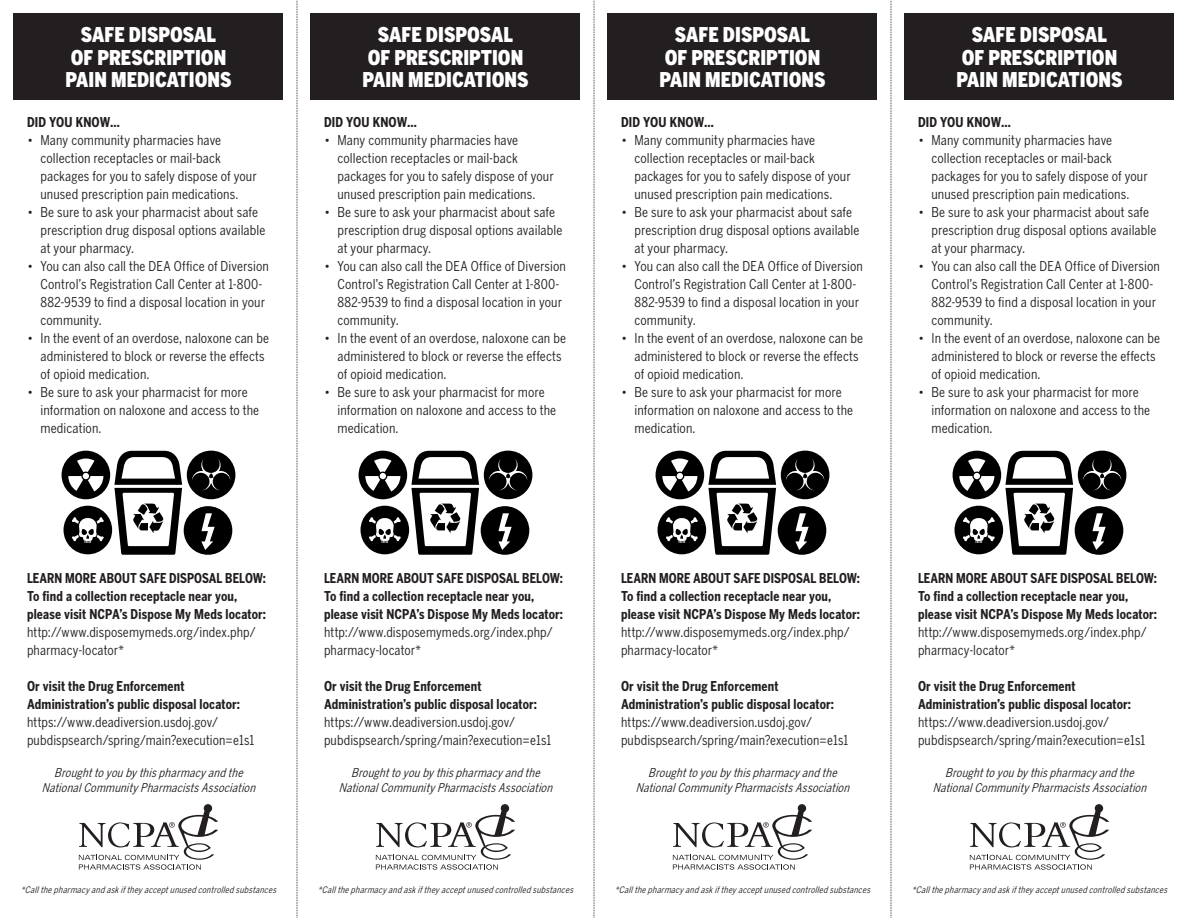
<style>
.page{position:relative;width:1188px;height:918px;background:#fff}
.page>*{position:absolute;margin:0;border:0;box-sizing:border-box;transform-origin:0 0}
.t1{font:900 20.25px/22.5px "Benton Gothic Cond";color:#fff;text-align:center}
.t2{font:13.5px/18px "Benton Gothic Cond";letter-spacing:.005em;color:#231f20}
.t3{font:700 13.5px/18px "Benton Gothic Cond";letter-spacing:.01em;color:#231f20}
.t4{font:italic 12px "Benton Gothic Cond";color:#231f20}
.t5{font:italic 9px "Benton Gothic Cond";color:#231f20}
</style>
<div class="page">
<div style="left:14px;top:13px;width:270px;height:86px;background:#231f20"></div>
<svg style="left:79px;top:804px;width:139px;height:66px"></svg>
<svg style="left:62px;top:451px;width:173px;height:104px"></svg>
<div style="left:310px;top:13px;width:270px;height:86px;background:#231f20"></div>
<svg style="left:376px;top:804px;width:139px;height:66px"></svg>
<svg style="left:359px;top:451px;width:173px;height:104px"></svg>
<div style="left:608px;top:13px;width:270px;height:86px;background:#231f20"></div>
<svg style="left:673px;top:804px;width:139px;height:66px"></svg>
<svg style="left:656px;top:451px;width:173px;height:104px"></svg>
<div style="left:904px;top:13px;width:270px;height:86px;background:#231f20"></div>
<svg style="left:970px;top:804px;width:139px;height:66px"></svg>
<svg style="left:953px;top:451px;width:173px;height:104px"></svg>
<svg style="left:297px;top:0;width:1px;height:918px"></svg>
<svg style="left:594px;top:0;width:1px;height:918px"></svg>
<svg style="left:891px;top:0;width:1px;height:918px"></svg>
<p class="t1" style="left:65px;top:23px;width:168px">SAFE DISPOSAL<br>OF PRESCRIPTION<br>PAIN MEDICATIONS</p>
<p class="t3" style="left:27px;top:113px;width:94px">DID YOU KNOW…</p>
<p class="t2" style="left:40px;top:131px;width:218px;text-indent:-14px">• Many community pharmacies have collection receptacles or mail-back packages for you to safely dispose of your unused prescription pain medications.</p>
<p class="t2" style="left:40px;top:203px;width:227px;text-indent:-14px">• Be sure to ask your pharmacist about safe prescription drug disposal options available at your pharmacy.</p>
<p class="t2" style="left:40px;top:257px;width:230px;text-indent:-14px">• You can also call the DEA Office of Diversion Control’s Registration Call Center at 1-800- 882-9539 to find a disposal location in your community.</p>
<p class="t2" style="left:40px;top:329px;width:230px;text-indent:-14px">• In the event of an overdose, naloxone can be administered to block or reverse the effects of opioid medication.</p>
<p class="t2" style="left:40px;top:383px;width:220px;text-indent:-14px">• Be sure to ask your pharmacist for more information on naloxone and access to the medication.</p>
<p class="t1" style="left:362px;top:23px;width:168px">SAFE DISPOSAL<br>OF PRESCRIPTION<br>PAIN MEDICATIONS</p>
<p class="t3" style="left:324px;top:113px;width:94px">DID YOU KNOW…</p>
<p class="t2" style="left:338px;top:131px;width:218px;text-indent:-14px">• Many community pharmacies have collection receptacles or mail-back packages for you to safely dispose of your unused prescription pain medications.</p>
<p class="t2" style="left:338px;top:203px;width:227px;text-indent:-14px">• Be sure to ask your pharmacist about safe prescription drug disposal options available at your pharmacy.</p>
<p class="t2" style="left:338px;top:257px;width:230px;text-indent:-14px">• You can also call the DEA Office of Diversion Control’s Registration Call Center at 1-800- 882-9539 to find a disposal location in your community.</p>
<p class="t2" style="left:338px;top:329px;width:230px;text-indent:-14px">• In the event of an overdose, naloxone can be administered to block or reverse the effects of opioid medication.</p>
<p class="t2" style="left:338px;top:383px;width:220px;text-indent:-14px">• Be sure to ask your pharmacist for more information on naloxone and access to the medication.</p>
<p class="t1" style="left:659px;top:23px;width:168px">SAFE DISPOSAL<br>OF PRESCRIPTION<br>PAIN MEDICATIONS</p>
<p class="t3" style="left:621px;top:113px;width:94px">DID YOU KNOW…</p>
<p class="t2" style="left:634px;top:131px;width:218px;text-indent:-14px">• Many community pharmacies have collection receptacles or mail-back packages for you to safely dispose of your unused prescription pain medications.</p>
<p class="t2" style="left:634px;top:203px;width:227px;text-indent:-14px">• Be sure to ask your pharmacist about safe prescription drug disposal options available at your pharmacy.</p>
<p class="t2" style="left:634px;top:257px;width:230px;text-indent:-14px">• You can also call the DEA Office of Diversion Control’s Registration Call Center at 1-800- 882-9539 to find a disposal location in your community.</p>
<p class="t2" style="left:634px;top:329px;width:230px;text-indent:-14px">• In the event of an overdose, naloxone can be administered to block or reverse the effects of opioid medication.</p>
<p class="t2" style="left:634px;top:383px;width:220px;text-indent:-14px">• Be sure to ask your pharmacist for more information on naloxone and access to the medication.</p>
<p class="t1" style="left:956px;top:23px;width:168px">SAFE DISPOSAL<br>OF PRESCRIPTION<br>PAIN MEDICATIONS</p>
<p class="t3" style="left:918px;top:113px;width:94px">DID YOU KNOW…</p>
<p class="t2" style="left:932px;top:131px;width:218px;text-indent:-14px">• Many community pharmacies have collection receptacles or mail-back packages for you to safely dispose of your unused prescription pain medications.</p>
<p class="t2" style="left:932px;top:203px;width:227px;text-indent:-14px">• Be sure to ask your pharmacist about safe prescription drug disposal options available at your pharmacy.</p>
<p class="t2" style="left:932px;top:257px;width:230px;text-indent:-14px">• You can also call the DEA Office of Diversion Control’s Registration Call Center at 1-800- 882-9539 to find a disposal location in your community.</p>
<p class="t2" style="left:932px;top:329px;width:230px;text-indent:-14px">• In the event of an overdose, naloxone can be administered to block or reverse the effects of opioid medication.</p>
<p class="t2" style="left:932px;top:383px;width:220px;text-indent:-14px">• Be sure to ask your pharmacist for more information on naloxone and access to the medication.</p>
<p class="t3" style="left:27px;top:569px;width:241px">LEARN MORE ABOUT SAFE DISPOSAL BELOW:<br>To find a collection receptacle near you, please visit NCPA’s Dispose My Meds locator:</p>
<p class="t2" style="left:27px;top:623px;width:230px">http://www.disposemymeds.org/index.php/ pharmacy-locator*</p>
<p class="t3" style="left:27px;top:677px;width:215px">Or visit the Drug Enforcement<br>Administration’s public disposal locator:</p>
<p class="t2" style="left:27px;top:713px;width:229px">https://www.deadiversion.usdoj.gov/ pubdispsearch/spring/main?execution=e1s1</p>
<p class="t3" style="left:324px;top:569px;width:241px">LEARN MORE ABOUT SAFE DISPOSAL BELOW:<br>To find a collection receptacle near you, please visit NCPA’s Dispose My Meds locator:</p>
<p class="t2" style="left:324px;top:623px;width:230px">http://www.disposemymeds.org/index.php/ pharmacy-locator*</p>
<p class="t3" style="left:324px;top:677px;width:215px">Or visit the Drug Enforcement<br>Administration’s public disposal locator:</p>
<p class="t2" style="left:324px;top:713px;width:229px">https://www.deadiversion.usdoj.gov/ pubdispsearch/spring/main?execution=e1s1</p>
<p class="t3" style="left:621px;top:569px;width:241px">LEARN MORE ABOUT SAFE DISPOSAL BELOW:<br>To find a collection receptacle near you, please visit NCPA’s Dispose My Meds locator:</p>
<p class="t2" style="left:621px;top:623px;width:230px">http://www.disposemymeds.org/index.php/ pharmacy-locator*</p>
<p class="t3" style="left:621px;top:677px;width:215px">Or visit the Drug Enforcement<br>Administration’s public disposal locator:</p>
<p class="t2" style="left:621px;top:713px;width:229px">https://www.deadiversion.usdoj.gov/ pubdispsearch/spring/main?execution=e1s1</p>
<p class="t3" style="left:918px;top:569px;width:241px">LEARN MORE ABOUT SAFE DISPOSAL BELOW:<br>To find a collection receptacle near you, please visit NCPA’s Dispose My Meds locator:</p>
<p class="t2" style="left:918px;top:623px;width:230px">http://www.disposemymeds.org/index.php/ pharmacy-locator*</p>
<p class="t3" style="left:918px;top:677px;width:215px">Or visit the Drug Enforcement<br>Administration’s public disposal locator:</p>
<p class="t2" style="left:918px;top:713px;width:229px">https://www.deadiversion.usdoj.gov/ pubdispsearch/spring/main?execution=e1s1</p>
<p class="t4" style="left:54px;top:765px;width:194px">Broughttoyoubythispharmacyandthe</p>
<p class="t4" style="left:42px;top:780px;width:219px">NationalCommunityPharmacistsAssociation</p>
<p class="t4" style="left:351px;top:765px;width:194px">Broughttoyoubythispharmacyandthe</p>
<p class="t4" style="left:339px;top:780px;width:219px">NationalCommunityPharmacistsAssociation</p>
<p class="t4" style="left:648px;top:765px;width:194px">Broughttoyoubythispharmacyandthe</p>
<p class="t4" style="left:636px;top:780px;width:219px">NationalCommunityPharmacistsAssociation</p>
<p class="t4" style="left:945px;top:765px;width:194px">Broughttoyoubythispharmacyandthe</p>
<p class="t4" style="left:933px;top:780px;width:219px">NationalCommunityPharmacistsAssociation</p>
<p class="t5" style="left:21px;top:884px;width:259px">*Callthepharmacyandaskiftheyacceptunusedcontrolledsubstances</p>
<p class="t5" style="left:318px;top:884px;width:259px">*Callthepharmacyandaskiftheyacceptunusedcontrolledsubstances</p>
<p class="t5" style="left:615px;top:884px;width:259px">*Callthepharmacyandaskiftheyacceptunusedcontrolledsubstances</p>
<p class="t5" style="left:912px;top:884px;width:259px">*Callthepharmacyandaskiftheyacceptunusedcontrolledsubstances</p>
</div>
